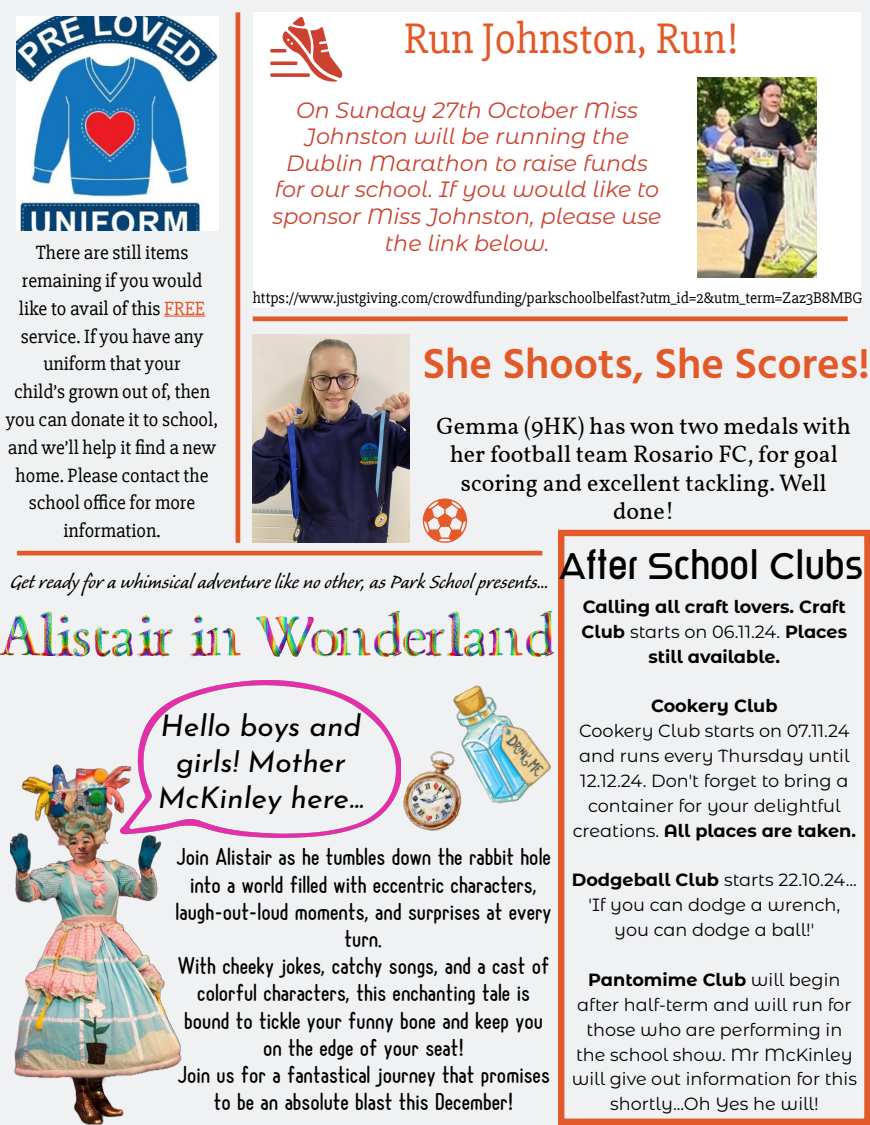
<style>
.page{position:relative;width:870px;height:1125px;background:#fff}
.page>*{position:absolute;margin:0;border:0;box-sizing:border-box;transform-origin:0 0}
.t1{font:43.88px "Slabo 27 px";color:#e35827}
.t2{font:600 43px "Hind";color:#e35827}
.t3{font:35.5px "Reross Rectangular";color:#000}
.t4{font:italic 29.75px/35.8px "Josefin Sans";color:#000;text-align:center}
.t5{font:24.75px "Caliban Std";color:#000}
.t6{font:23.88px/28.6px "Vollkorn";color:#000;text-align:center}
.t7{font:22.62px/27.2px "Ronde B Square";color:#000;text-align:center}
.t8{font:italic 22.12px/26.6px "Montserrat Alternates";color:#cc412f;text-align:center}
.t9{font:19.75px/27.8px "Slabo 27 px";color:#000;text-align:center}
.t10{font:17.62px/24.9px "Montserrat Alternates";color:#000;text-align:center}
.t11{font:700 17.62px/24.9px "Montserrat Alternates";color:#000;text-align:center}
.t12{font:15.88px "Slabo 27 px";color:#000}
.s1{color:#e35827}
.s2{font-weight:400}
.s3{font-weight:700}
</style>
<div class="page">
<div style="left:0;top:0;width:869px;height:1125px;background:#eff1f3"></div>
<div style="left:557px;top:530px;width:312px;height:595px;border:6px solid #e35827"></div>
<hr style="left:164px;top:316px;width:41px;height:1px;background:#e35827">
<div style="left:235px;top:12px;width:5px;height:531px;background:#e35827"></div>
<hr style="left:17px;top:551px;width:525px;height:4px;background:#e35827">
<div style="left:252px;top:12px;width:608px;height:296px;background:#fff"></div>
<img style="left:17px;top:17px;width:201px;height:213px">
<img style="left:0;top:624px;width:13px;height:32px">
<img style="left:13px;top:615px;width:17px;height:41px">
<img style="left:30px;top:611px;width:21px;height:45px">
<img style="left:51px;top:612px;width:18px;height:45px">
<img style="left:69px;top:628px;width:22px;height:29px">
<img style="left:94px;top:627px;width:18px;height:30px">
<img style="left:112px;top:615px;width:52px;height:42px">
<img style="left:164px;top:629px;width:28px;height:28px">
<img style="left:192px;top:615px;width:49px;height:42px">
<img style="left:256px;top:616px;width:38px;height:41px">
<img style="left:294px;top:616px;width:28px;height:41px">
<img style="left:322px;top:627px;width:34px;height:30px">
<img style="left:356px;top:610px;width:44px;height:47px">
<img style="left:383px;top:611px;width:91px;height:47px">
<img style="left:404px;top:611px;width:64px;height:47px">
<img style="left:474px;top:627px;width:34px;height:30px">
<img style="left:508px;top:601px;width:57px;height:64px">
<div style="left:252px;top:316px;width:595px;height:5px;background:#e35827"></div>
<img style="left:252px;top:334px;width:157px;height:209px">
<svg style="left:422px;top:499px;width:45px;height:44px"></svg>
<img style="left:10px;top:845px;width:172px;height:280px">
<img style="left:58px;top:845px;width:47px;height:19px">
<img style="left:10px;top:764px;width:152px;height:81px">
<img style="left:121px;top:681px;width:276px;height:157px">
<img style="left:453px;top:685px;width:98px;height:119px">
<img style="left:397px;top:745px;width:77px;height:86px">
<img style="left:697px;top:77px;width:118px;height:201px">
<svg style="left:270px;top:49px;width:16px;height:4px"></svg>
<hr style="left:270px;top:62px;width:27px;height:3px;background:#cc412f">
<svg style="left:270px;top:73px;width:39px;height:4px"></svg>
<svg style="left:278px;top:17px;width:64px;height:65px"></svg>
<p class="t9" style="left:6px;top:239px;width:214px">There are still items remaining if you would like to avail of this <span class="s1">FREE </span>service. If you have any uniform that your<br>child’s grown out of, then you can donate it to school, and we’ll help it find a new home. Please contact the school office for more information.</p>
<h1 class="t1" style="left:403px;top:13px;width:336px">Run Johnston, Run!</h1>
<p class="t8" style="left:272px;top:96px;width:390px">On Sunday 27th October Miss<br>Johnston will be running the<br>Dublin Marathon to raise funds for our school. If you would like to sponsor Miss Johnston, please use the link below.</p>
<p class="t12" style="left:252px;top:289px;width:611px">https://www.justgiving.com/crowdfunding/parkschoolbelfast?utm_id=2&amp;utm_term=Zaz3B8MBG</p>
<h2 class="t2" style="left:422px;top:334px;width:448px">She Shoots, She Scores!</h2>
<h3 class="t6" style="left:436px;top:410px;width:416px">Gemma (9HK) has won two medals with her football team Rosario FC, for goal scoring and excellent tackling. Well done!</h3>
<h3 class="t5" style="left:10px;top:570px;width:540px">Get ready for a whimsical adventure like no other, as Park School presents...</h3>
<h3 class="t4" style="left:158px;top:705px;width:207px">Hello boys and girls! Mother<br>McKinley here...</h3>
<p class="t7" style="left:175px;top:843px;width:377px">Join Alistair as he tumbles down the rabbit hole into a world filled with eccentric characters, laugh-out-loud moments, and surprises at every turn.<br>With cheeky jokes, catchy songs, and a cast of colorful characters, this enchanting tale is bound to tickle your funny bone and keep you on the edge of your seat!<br>Join us for a fantastical journey that promises to be an absolute blast this December!</p>
<h3 class="t3" style="left:559px;top:543px;width:305px">After School Clubs</h3>
<p class="t11" style="left:581px;top:593px;width:267px">Calling all craft lovers. Craft<br>Club <span class="s2">starts on 06.11.24.</span> Places still available.</p>
<p class="t11" style="left:650px;top:693px;width:128px">Cookery Club</p>
<p class="t10" style="left:572px;top:718px;width:285px">Cookery Club starts on 07.11.24 and runs every Thursday until<br>12.12.24. Don't forget to bring a container for your delightful creations. <span class="s3">All places are taken.</span></p>
<p class="t10" style="left:571px;top:867px;width:286px"><span class="s3">Dodgeball Club</span> starts 22.10.24... 'If you can dodge a wrench, you can dodge a ball!'</p>
<p class="t10" style="left:571px;top:967px;width:286px"><span class="s3">Pantomime Club</span> will begin after half-term and will run for those who are performing in the school show. Mr McKinley will give out information for this shortly...Oh Yes he will!</p>
</div>
